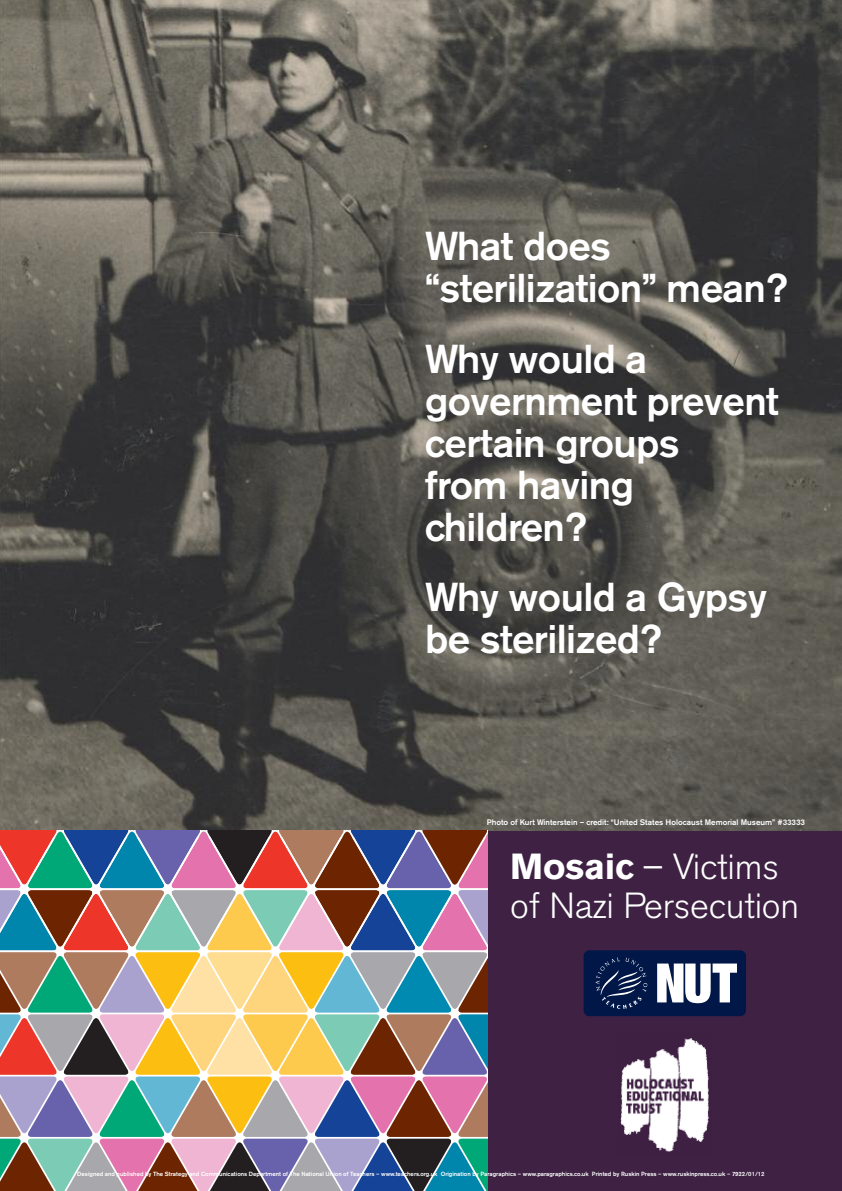
<style>
.page{position:relative;width:842px;height:1191px;background:#fff}
.page>*{position:absolute;margin:0;border:0;box-sizing:border-box;transform-origin:0 0}
.t1{font:500 40px/42px "Akzidenz Grotesk BE";letter-spacing:-.015em;color:#fff}
.t2{font:300 36px/39px "Akzidenz Grotesk BE";letter-spacing:-.005em;color:#fff}
.t3{font:500 8px "Akzidenz Grotesk BE";color:#fff}
.t4{font:500 6px "Akzidenz Grotesk BE";color:#fff}
.s1{font-weight:700}
</style>
<div class="page">
<img style="left:0;top:0;width:842px;height:831px">
<svg style="left:0;top:831px;width:488px;height:360px;background:#9c8e89"></svg>
<div style="left:488px;top:831px;width:354px;height:360px;background:#3e2143"></div>
<div style="left:584px;top:951px;width:161px;height:64px;background:#001748;border-radius:5px"></div>
<div style="left:584px;top:950px;width:162px;height:66px;border:2px solid #001748;border-radius:5px"></div>
<svg style="left:657px;top:963px;width:80px;height:40px"></svg>
<svg style="left:596px;top:957px;width:51px;height:52px"></svg>
<img style="left:620px;top:1038px;width:89px;height:114px">
<h1 class="t1" style="left:425px;top:228px;width:364px">What does “sterilization” mean?</h1>
<h1 class="t1" style="left:425px;top:341px;width:355px">Why would a government prevent certain groups<br>from having children?</h1>
<h1 class="t1" style="left:425px;top:579px;width:343px">Why would a Gypsy be sterilized?</h1>
<h3 class="t3" style="left:487px;top:819px;width:320px">Photo of Kurt Winterstein – credit: “United States Holocaust Memorial Museum” #33333</h3>
<h2 class="t2" style="left:510px;top:850px;width:290px"><span class="s1">Mosaic</span> – Victims of Nazi Persecution</h2>
<p class="t4" style="left:77px;top:1171px;width:689px">Designed and published by The Strategy and Communications Department of The National Union of Teachers – www.teachers.org.uk Origination by Paragraphics – www.paragraphics.co.uk Printed by Ruskin Press – www.ruskinpress.co.uk – 7922/01/12</p>
</div>
